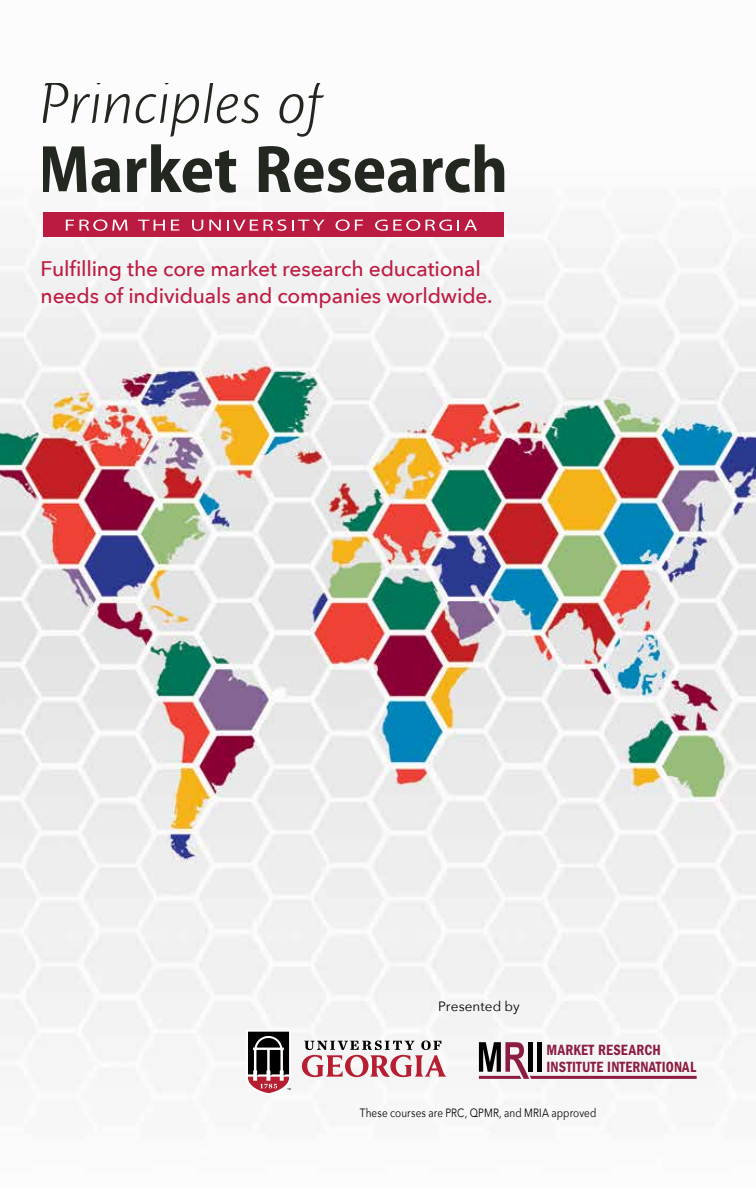
<style>
.page{position:relative;width:756px;height:1188px;background:#fff}
.page>*{position:absolute;margin:0;border:0;box-sizing:border-box;transform-origin:0 0}
.t1{font:500 21px/26.5px "Avenir Next";letter-spacing:-.01em;color:#be1c42}
.t2{font:15.3px/17.2px "ITC Franklin Gothic Std Dm Cd";letter-spacing:.01em;color:#8c1d40;scale:.94 1}
.t3{font:13.5px "Avenir Next";letter-spacing:.005em;color:#000}
.t4{font:12px "Avenir Next";letter-spacing:.01em;color:#000;scale:.83 1}
</style>
<div class="page">
<img style="left:0;top:96px;width:756px;height:1013px">
<div style="left:44px;top:213px;width:460px;height:24px;background:#bb1b41"></div>
<svg style="left:66px;top:219px;width:62px;height:12px"></svg>
<svg style="left:138px;top:220px;width:27px;height:11px"></svg>
<svg style="left:171px;top:220px;width:8px;height:11px"></svg>
<svg style="left:192px;top:220px;width:11px;height:11px"></svg>
<svg style="left:209px;top:220px;width:12px;height:11px"></svg>
<svg style="left:227px;top:219px;width:59px;height:12px"></svg>
<svg style="left:292px;top:220px;width:32px;height:11px"></svg>
<svg style="left:336px;top:219px;width:27px;height:12px"></svg>
<svg style="left:375px;top:219px;width:77px;height:12px"></svg>
<svg style="left:458px;top:220px;width:19px;height:11px"></svg>
<svg style="left:44px;top:83px;width:215px;height:54px"></svg>
<svg style="left:280px;top:83px;width:48px;height:54px"></svg>
<svg style="left:44px;top:146px;width:76px;height:47px"></svg>
<svg style="left:127px;top:144px;width:109px;height:49px"></svg>
<svg style="left:259px;top:146px;width:157px;height:47px"></svg>
<svg style="left:423px;top:144px;width:81px;height:49px"></svg>
<svg style="left:302px;top:1040px;width:145px;height:37px"></svg>
<svg style="left:246px;top:1030px;width:45px;height:65px"></svg>
<svg style="left:479px;top:1042px;width:218px;height:37px"></svg>
<p class="t1" style="left:41px;top:255px;width:453px">Fulfilling the core market research educational needs of individuals and companies worldwide.</p>
<p class="t3" style="left:438px;top:995px;width:83px">Presented by</p>
<p class="t2" style="left:547px;top:1041px;width:161px">MARKET RESEARCH<br>INSTITUTE INTERNATIONAL</p>
<p class="t4" style="left:360px;top:1103px;width:287px">These courses are PRC, QPMR, and MRIA approved</p>
</div>
